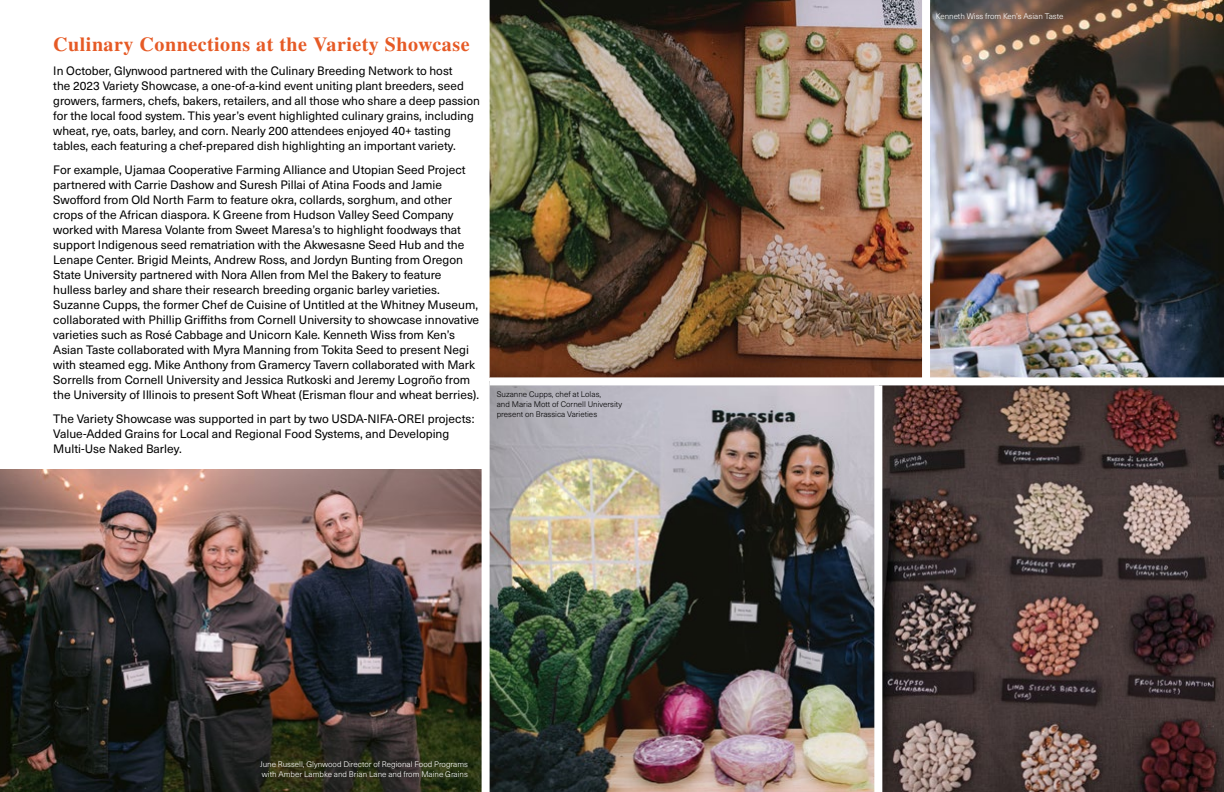
<style>
.page{position:relative;width:1224px;height:792px;background:#fff}
.page>*{position:absolute;margin:0;border:0;box-sizing:border-box;transform-origin:0 0}
.t1{font:700 20px "STIX General";letter-spacing:.025em;color:#e65a25}
.t2{font:12px/15px "Neue Haas Unica W1 G";color:#000}
.t3{font:300 8px/10px "Neue Haas Unica W1 G";color:#fff}
.t4{font:300 8px/10px "Neue Haas Unica W1 G";color:#000}
</style>
<div class="page">
<img style="left:0;top:470px;width:482px;height:322px">
<img style="left:490px;top:385px;width:734px;height:407px">
<img style="left:930px;top:0;width:294px;height:377px">
<img style="left:490px;top:0;width:432px;height:377px">
<div style="left:874px;top:385px;width:8px;height:407px;background:#fff"></div>
<h1 class="t1" style="left:53px;top:30px;width:418px">Culinary Connections at the Variety Showcase</h1>
<p class="t2" style="left:53px;top:63px;width:428px">In October, Glynwood partnered with the Culinary Breeding Network to host<br>the 2023 Variety Showcase, a one-of-a-kind event uniting plant breeders, seed growers, farmers, chefs, bakers, retailers, and all those who share a deep passion for the local food system. This year’s event highlighted culinary grains, including wheat, rye, oats, barley, and corn. Nearly 200 attendees enjoyed 40+ tasting tables, each featuring a chef-prepared dish highlighting an important variety.</p>
<p class="t2" style="left:53px;top:162px;width:427px">For example, Ujamaa Cooperative Farming Alliance and Utopian Seed Project partnered with Carrie Dashow and Suresh Pillai of Atina Foods and Jamie Swofford from Old North Farm to feature okra, collards, sorghum, and other crops of the African diaspora. K Greene from Hudson Valley Seed Company worked with Maresa Volante from Sweet Maresa’s to highlight foodways that support Indigenous seed rematriation with the Akwesasne Seed Hub and the Lenape Center. Brigid Meints, Andrew Ross, and Jordyn Bunting from Oregon State University partnered with Nora Allen from Mel the Bakery to feature hulless barley and share their research breeding organic barley varieties.<br>Suzanne Cupps, the former Chef de Cuisine of Untitled at the Whitney Museum, collaborated with Phillip Griffiths from Cornell University to showcase innovative varieties such as Rosé Cabbage and Unicorn Kale. Kenneth Wiss from Ken’s Asian Taste collaborated with Myra Manning from Tokita Seed to present Negi with steamed egg. Mike Anthony from Gramercy Tavern collaborated with Mark Sorrells from Cornell University and Jessica Rutkoski and Jeremy Logroño from the University of Illinois to present Soft Wheat (Erisman flour and wheat berries).</p>
<p class="t2" style="left:53px;top:411px;width:423px">The Variety Showcase was supported in part by two USDA-NIFA-OREI projects:<br>Value-Added Grains for Local and Regional Food Systems, and Developing<br>Multi-Use Naked Barley.</p>
<p class="t4" style="left:497px;top:388px;width:127px">Suzanne Cupps, chef at Lolas,<br>and Maria Mott of Cornell University present on Brassica Varieties</p>
<p class="t3" style="left:260px;top:759px;width:209px">June Russell, Glynwood Director of Regional Food Programs with Amber Lambke and Brian Lane and from Maine Grains</p>
<p class="t3" style="left:936px;top:10px;width:129px">Kenneth Wiss from Ken’s Asian Taste</p>
</div>
